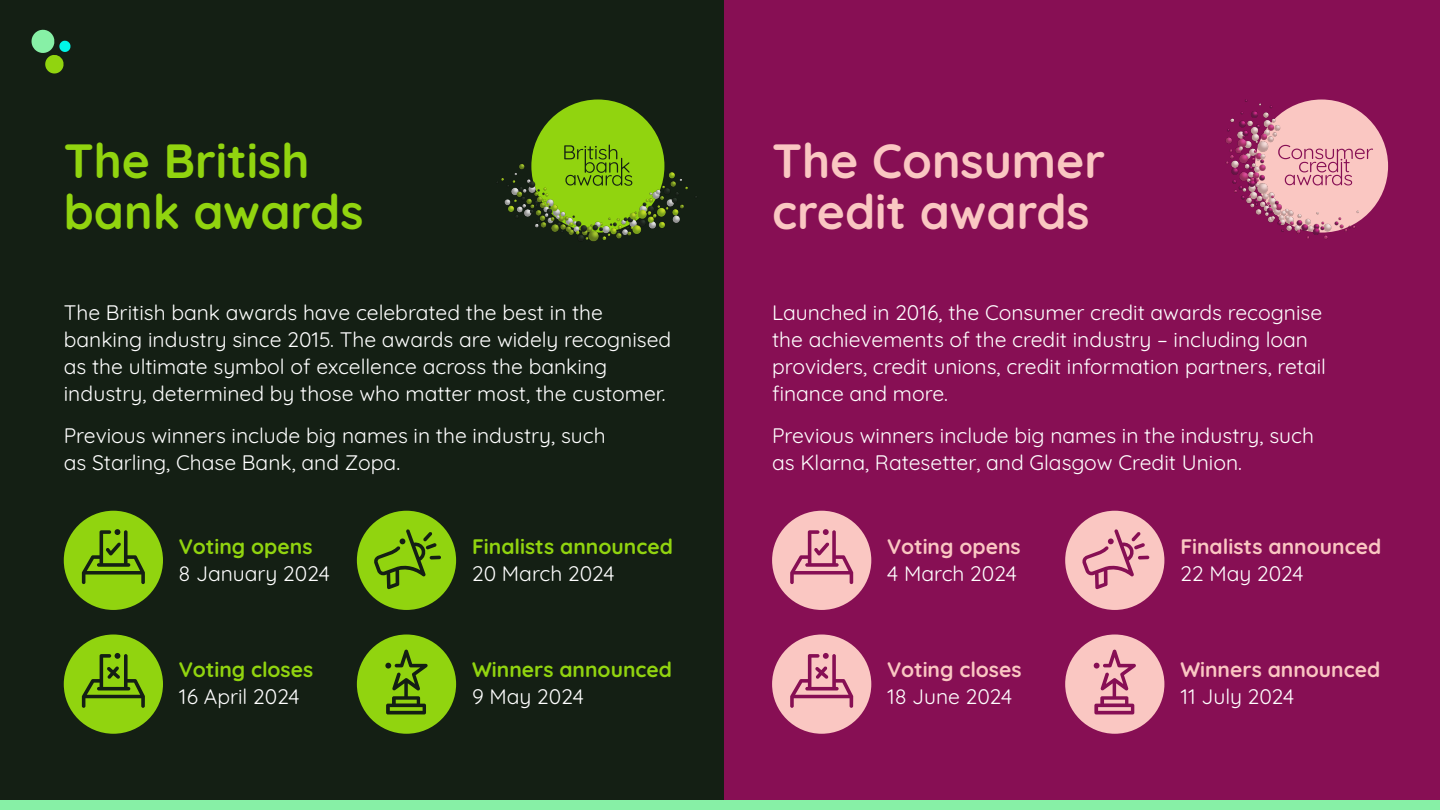
<style>
.page{position:relative;width:1440px;height:810px;background:#fff}
.page>*{position:absolute;margin:0;border:0;box-sizing:border-box;transform-origin:0 0}
.t1{font:700 48px/51px "Quicksand";color:#fac7c2}
.t2{font:700 48px/51px "Quicksand";color:#91d40f}
.t3{font:21px/27px "Quicksand";color:#fff}
.t4{font:700 21px "Quicksand";color:#91d40f}
.t5{font:700 21px "Quicksand";color:#fac7c2}
</style>
<div class="page">
<div style="left:0;top:0;width:1440px;height:800px;background:#141f14"></div>
<div style="left:725px;top:0;width:715px;height:800px;background:#870f54"></div>
<svg style="left:32px;top:29px;width:39px;height:45px"></svg>
<div style="left:0;top:800px;width:1440px;height:10px;background:#87f0a6"></div>
<div style="left:64px;top:511px;width:99px;height:99px;background:#91d40f;border-radius:50%"></div>
<div style="left:64px;top:635px;width:99px;height:99px;background:#91d40f;border-radius:50%"></div>
<div style="left:357px;top:511px;width:99px;height:99px;background:#91d40f;border-radius:50%"></div>
<div style="left:357px;top:635px;width:99px;height:99px;background:#91d40f;border-radius:50%"></div>
<svg style="left:385px;top:650px;width:43px;height:64px"></svg>
<svg style="left:374px;top:529px;width:67px;height:60px"></svg>
<svg style="left:82px;top:653px;width:63px;height:55px"></svg>
<svg style="left:82px;top:529px;width:63px;height:55px"></svg>
<div style="left:772px;top:511px;width:99px;height:99px;background:#fac7c2;border-radius:50%"></div>
<div style="left:772px;top:635px;width:99px;height:99px;background:#fac7c2;border-radius:50%"></div>
<div style="left:1065px;top:511px;width:99px;height:99px;background:#fac7c2;border-radius:50%"></div>
<div style="left:1065px;top:635px;width:99px;height:99px;background:#fac7c2;border-radius:50%"></div>
<svg style="left:1094px;top:650px;width:42px;height:64px"></svg>
<svg style="left:1082px;top:529px;width:67px;height:60px"></svg>
<svg style="left:790px;top:653px;width:63px;height:55px"></svg>
<svg style="left:790px;top:529px;width:63px;height:55px"></svg>
<div style="left:531px;top:100px;width:133px;height:133px;background:#91d40f;border-radius:50%"></div>
<svg style="left:564px;top:145px;width:59px;height:15px"></svg>
<img style="left:497px;top:160px;width:200px;height:82px">
<div style="left:1255px;top:100px;width:133px;height:133px;background:#fac7c2;border-radius:50%"></div>
<svg style="left:1364px;top:148px;width:9px;height:11px"></svg>
<img style="left:1225px;top:99px;width:139px;height:140px">
<h1 class="t2" style="left:64px;top:130px;width:301px">The British bank awards</h1>
<h1 class="t1" style="left:772px;top:130px;width:335px">The Consumer credit awards</h1>
<p class="t3" style="left:64px;top:297px;width:609px">The British bank awards have celebrated the best in the banking industry since 2015. The awards are widely recognised as the ultimate symbol of excellence across the banking industry, determined by those who matter most, the customer.</p>
<p class="t3" style="left:64px;top:420px;width:543px">Previous winners include big names in the industry, such as Starling, Chase Bank, and Zopa.</p>
<p class="t4" style="left:179px;top:530px;width:135px">Voting opens</p>
<p class="t3" style="left:179px;top:558px;width:152px">8 January 2024</p>
<p class="t4" style="left:179px;top:654px;width:136px">Voting closes</p>
<p class="t3" style="left:179px;top:681px;width:122px">16 April 2024</p>
<p class="t4" style="left:472px;top:530px;width:202px">Finalists announced</p>
<p class="t3" style="left:472px;top:558px;width:144px">20 March 2024</p>
<p class="t4" style="left:472px;top:654px;width:201px">Winners announced</p>
<p class="t3" style="left:472px;top:681px;width:113px">9 May 2024</p>
<p class="t3" style="left:772px;top:297px;width:556px">Launched in 2016, the Consumer credit awards recognise the achievements of the credit industry – including loan providers, credit unions, credit information partners, retail finance and more.</p>
<p class="t3" style="left:772px;top:420px;width:543px">Previous winners include big names in the industry, such as Klarna, Ratesetter, and Glasgow Credit Union.</p>
<p class="t5" style="left:887px;top:530px;width:135px">Voting opens</p>
<p class="t3" style="left:887px;top:558px;width:131px">4 March 2024</p>
<p class="t5" style="left:887px;top:654px;width:136px">Voting closes</p>
<p class="t3" style="left:887px;top:681px;width:127px">18 June 2024</p>
<p class="t5" style="left:1180px;top:530px;width:202px">Finalists announced</p>
<p class="t3" style="left:1180px;top:558px;width:125px">22 May 2024</p>
<p class="t5" style="left:1180px;top:654px;width:201px">Winners announced</p>
<p class="t3" style="left:1180px;top:681px;width:115px">11 July 2024</p>
</div>
